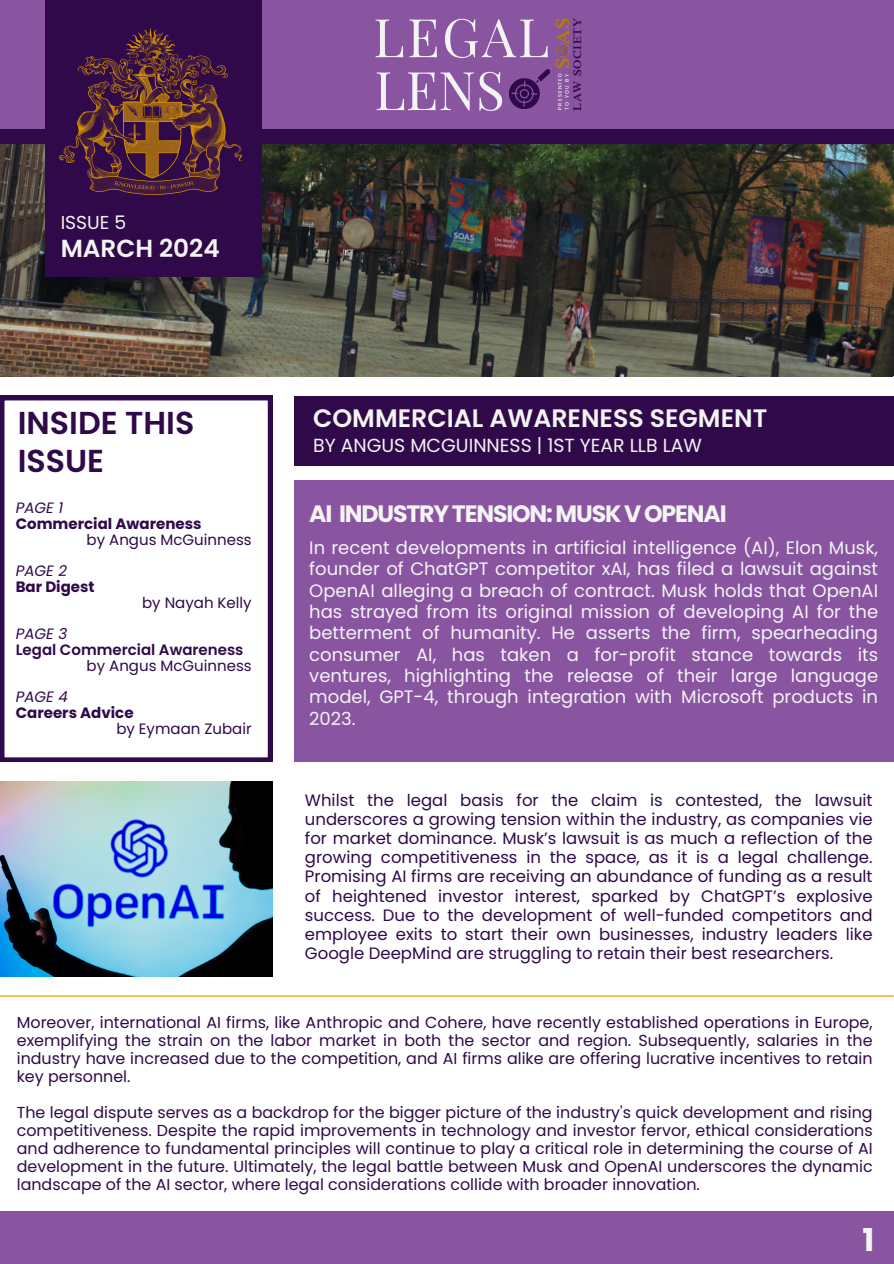
<style>
.page{position:relative;width:894px;height:1264px;background:#fff}
.page>*{position:absolute;margin:0;border:0;box-sizing:border-box;transform-origin:0 0}
.t1{font:53.25px "Playfair Display";letter-spacing:.045em;color:#f4f4f4}
.t2{font:600 31.65px/37.8px "Poppins";color:#2f0949}
.t3{font:700 31.5px "Poppins";color:#f4f4f4}
.t4{font:600 25.2px "Poppins";color:#f4f4f4}
.t5{font:600 24.75px "Poppins";color:#f4f4f4}
.t6{font:700 23.7px "Poppins";letter-spacing:-.05em;color:#f4f4f4}
.t7{font:600 19.05px "Times NRMT Pro";color:#b47d02}
.t8{font:18.9px "Poppins";color:#f4f4f4}
.t9{font:18.75px "Poppins";color:#f4f4f4}
.t10{font:18px/21.3px "Poppins";color:#f4f4f4;text-align:justify}
.t11{font:16.5px/19.2px "Poppins";color:#2f0949;text-align:justify}
.t12{font:15.9px/18px "Poppins";color:#2f0949;text-align:justify}
.t13{font:15px "Poppins";color:#2f0949}
.t14{font:700 15px "Poppins";color:#2f0949}
.t15{font:600 15px "Poppins";color:#2f0949}
.t16{font:italic 15px "Poppins";color:#2f0949}
.t17{font:600 11.25px "Times NRMT Pro";letter-spacing:.055em;color:#2f0949}
.t18{font:500 5.1px/7.1px "Poppins";letter-spacing:.23em;color:#f4f4f4}
</style>
<div class="page">
<div style="left:0;top:110px;width:893px;height:43px;background:#2f0949"></div>
<img style="left:0;top:144px;width:893px;height:232px">
<div style="left:0;top:0;width:893px;height:129px;background:#8955a1"></div>
<div style="left:294px;top:396px;width:599px;height:69px;background:#2f0949"></div>
<svg style="left:0;top:396px;width:272px;height:365px"></svg>
<div style="left:294px;top:481px;width:599px;height:281px;background:#8955a1"></div>
<hr style="left:0;top:995px;width:893px;height:1px;background:#d59000">
<div style="left:0;top:1210px;width:893px;height:53px;background:#8955a1"></div>
<img style="left:0;top:781px;width:272px;height:195px">
<div style="left:45px;top:0;width:217px;height:277px;background:#2f0949"></div>
<img style="left:59px;top:27px;width:184px;height:168px">
<svg style="left:509px;top:69px;width:41px;height:40px"></svg>
<svg style="left:555px;top:43px;width:14px;height:14px"></svg>
<p class="t9" style="left:61px;top:210px;width:67px">ISSUE 5</p>
<h4 class="t5" style="left:61px;top:230px;width:160px">MARCH 2024</h4>
<p class="t7" style="left:555px;top:69px;width:53px;rotate:-90deg">S AS</p>
<p class="t17" style="left:573px;top:111px;width:95px;rotate:-90deg">LAW SOCIETY</p>
<p class="t1" style="left:373px;top:0;width:177px">LEGAL</p>
<h1 class="t1" style="left:374px;top:53px;width:132px">LENS</h1>
<p class="t18" style="left:556px;top:110px;width:38px;rotate:-90deg">PRESENTED<br>TO YOU BY</p>
<h2 class="t2" style="left:18px;top:404px;width:178px">INSIDE THIS<br>ISSUE</h2>
<p class="t16" style="left:16px;top:497px;width:49px">PAGE 1</p>
<p class="t14" style="left:16px;top:513px;width:187px">Commercial Awareness</p>
<p class="t13" style="left:87px;top:529px;width:166px">by Angus McGuinness</p>
<p class="t16" style="left:16px;top:560px;width:53px">PAGE 2</p>
<p class="t14" style="left:16px;top:576px;width:80px">Bar Digest</p>
<p class="t13" style="left:142px;top:592px;width:111px">by Nayah Kelly</p>
<p class="t16" style="left:16px;top:623px;width:53px">PAGE 3</p>
<p class="t15" style="left:16px;top:639px;width:229px">Legal Commercial Awareness</p>
<p class="t13" style="left:87px;top:655px;width:166px">by Angus McGuinness</p>
<p class="t16" style="left:16px;top:686px;width:54px">PAGE 4</p>
<p class="t14" style="left:16px;top:702px;width:119px">Careers Advice</p>
<p class="t13" style="left:116px;top:718px;width:137px">by Eymaan Zubair</p>
<h3 class="t4" style="left:313px;top:400px;width:455px">COMMERCIAL AWARENESS SEGMENT</h3>
<h4 class="t8" style="left:313px;top:432px;width:390px">BY ANGUS MCGUINNESS | 1ST YEAR LLB LAW</h4>
<h3 class="t6" style="left:309px;top:497px;width:419px">AI INDUSTRY TENSION: MUSK V OPENAI</h3>
<h3 class="t10" style="left:309px;top:537px;width:570px">In recent developments in artificial intelligence (AI), Elon Musk, founder of ChatGPT competitor xAI, has filed a lawsuit against OpenAI alleging a breach of contract. Musk holds that OpenAI has strayed from its original mission of developing AI for the betterment of humanity. He asserts the firm, spearheading consumer AI, has taken a for-profit stance towards its ventures, highlighting the release of their large language model, GPT-4, through integration with Microsoft products in 2023.</h3>
<h5 class="t11" style="left:305px;top:790px;width:569px">Whilst the legal basis for the claim is contested, the lawsuit underscores a growing tension within the industry, as companies vie for market dominance. Musk’s lawsuit is as much a reflection of the growing competitiveness in the space, as it is a legal challenge.<br>Promising AI firms are receiving an abundance of funding as a result of heightened investor interest, sparked by ChatGPT’s explosive success. Due to the development of well-funded competitors and employee exits to start their own businesses, industry leaders like Google DeepMind are struggling to retain their best researchers.</h5>
<p class="t12" style="left:17px;top:1013px;width:857px">Moreover, international AI firms, like Anthropic and Cohere, have recently established operations in Europe, exemplifying the strain on the labor market in both the sector and region. Subsequently, salaries in the industry have increased due to the competition, and AI firms alike are offering lucrative incentives to retain key personnel.</p>
<p class="t12" style="left:17px;top:1103px;width:857px">The legal dispute serves as a backdrop for the bigger picture of the industry's quick development and rising competitiveness. Despite the rapid improvements in technology and investor fervor, ethical considerations and adherence to fundamental principles will continue to play a critical role in determining the course of AI development in the future. Ultimately, the legal battle between Musk and OpenAI underscores the dynamic landscape of the AI sector, where legal considerations collide with broader innovation.</p>
<p class="t3" style="left:862px;top:1217px;width:13px">1</p>
</div>
